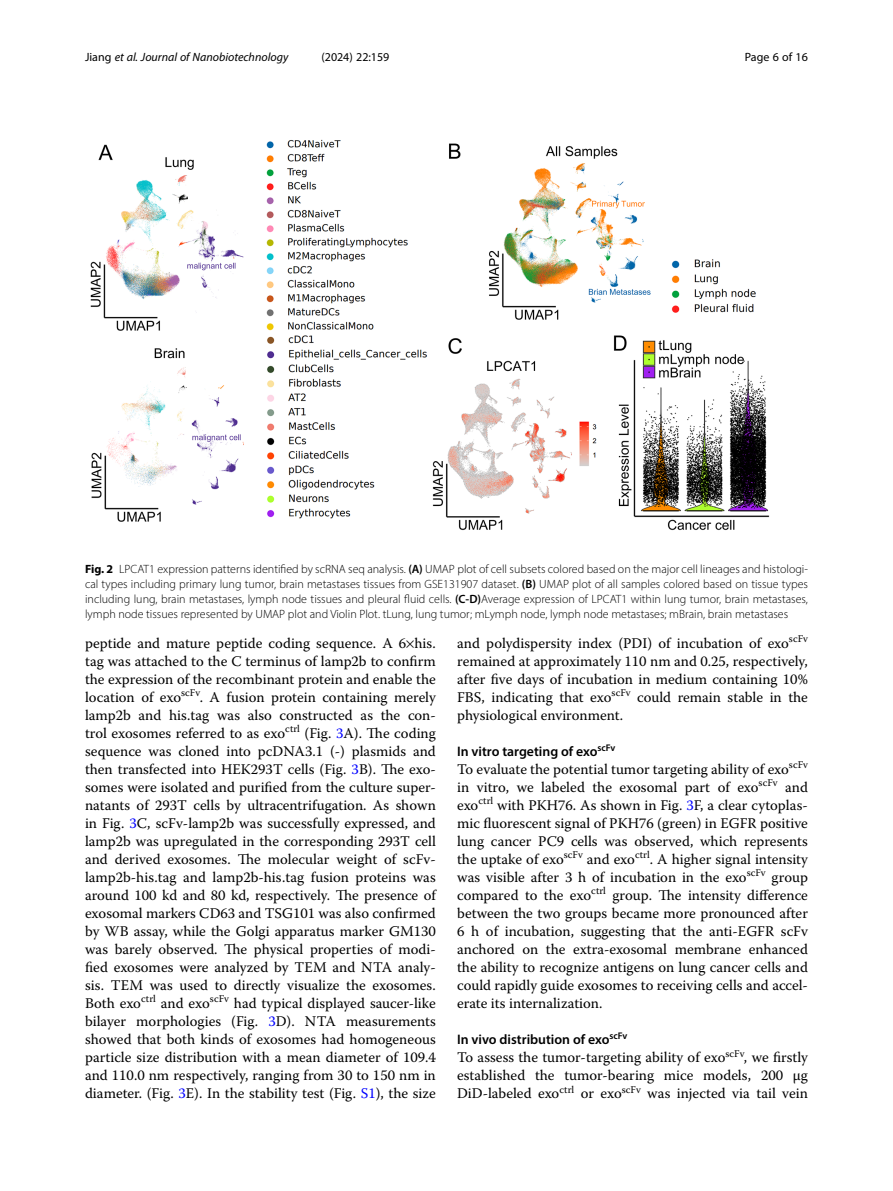
<style>
.page{position:relative;width:893px;height:1191px;background:#fff}
.page>*{position:absolute;margin:0;border:0;box-sizing:border-box;transform-origin:0 0}
.Body_Text{font:14.7px/18px "Warnock Pro";color:#000;text-align:justify}
.Head_2{font:600 13.8px "Myriad Pro";color:#000}
.Figure_Caption{font:300 12px/15px "Myriad Pro";color:#000;text-align:justify}
.t1{font:italic 12px "Myriad Pro";color:#000}
.t2{font:12px "Myriad Pro";color:#000}
.s1{font-style:normal}
.s2{font-weight:700}
.s3{font-weight:600}
.s4{color:#00f}
</style>
<div class="page">
<img style="left:90px;top:139px;width:680px;height:392px">
<p class="t1" style="left:85px;top:50px;width:205px"><span class="s1">Jiang</span> et al. Journal of Nanobiotechnology</p>
<p class="t2" style="left:321px;top:50px;width:70px">(2024) 22:159</p>
<p class="t2" style="left:745px;top:50px;width:65px">Page 6 of 16</p>
<p class="Figure_Caption" style="left:85px;top:561px;width:724px"><span class="s2">Fig. 2</span> LPCAT1 expression patterns identified by scRNA seq analysis. <span class="s3">(A)</span> UMAP plot of cell subsets colored based on the major cell lineages and histologi&shy;cal types including primary lung tumor, brain metastases tissues from GSE131907 dataset. <span class="s3">(B)</span> UMAP plot of all samples colored based on tissue types including lung, brain metastases, lymph node tissues and pleural fluid cells. <span class="s3">(C-D)</span>Average expression of LPCAT1 within lung tumor, brain metastases, lymph node tissues represented by UMAP plot and Violin Plot. tLung, lung tumor; mLymph node, lymph node metastases; mBrain, brain metastases</p>
<p class="Body_Text" style="left:85px;top:634px;width:352px">peptide and mature peptide coding sequence. A 6 his. tag was attached to the C terminus of lamp2b to confirm the expression of the recombinant protein and enable the location of exo<sup>scFv</sup>. A fusion protein containing merely lamp2b and his.tag was also constructed as the con&shy;trol exosomes referred to as exo<sup>ctrl</sup> (Fig. <span class="s4">3</span>A). The coding sequence was cloned into pcDNA3.1 (-) plasmids and then transfected into HEK293T cells (Fig. <span class="s4">3</span>B). The exo&shy;somes were isolated and purified from the culture super&shy;natants of 293T cells by ultracentrifugation. As shown in Fig. <span class="s4">3</span>C, scFv-lamp2b was successfully expressed, and lamp2b was upregulated in the corresponding 293T cell and derived exosomes. The molecular weight of scFv&shy;lamp2b-his.tag and lamp2b-his.tag fusion proteins was around 100 kd and 80 kd, respectively. The presence of exosomal markers CD63 and TSG101 was also confirmed by WB assay, while the Golgi apparatus marker GM130 was barely observed. The physical properties of modi&shy;fied exosomes were analyzed by TEM and NTA analy&shy;sis. TEM was used to directly visualize the exosomes.<br>Both exo<sup>ctrl</sup> and exo<sup>scFv</sup> had typical displayed saucer-like bilayer morphologies (Fig. <span class="s4">3</span>D). NTA measurements showed that both kinds of exosomes had homogeneous particle size distribution with a mean diameter of 109.4 and 110.0 nm respectively, ranging from 30 to 150 nm in diameter. (Fig. <span class="s4">3</span>E). In the stability test (Fig. <span class="s4">S1</span>), the size</p>
<p class="Body_Text" style="left:457px;top:634px;width:352px">and polydispersity index (PDI) of incubation of exo<sup>scFv </sup>remained at approximately 110 nm and 0.25, respectively, after five days of incubation in medium containing 10% FBS, indicating that exo<sup>scFv</sup> could remain stable in the physiological environment.</p>
<p class="Head_2" style="left:457px;top:743px;width:160px">In vitro targeting of exo<sup>scFv</sup></p>
<p class="Body_Text" style="left:457px;top:760px;width:352px">To evaluate the potential tumor targeting ability of exo<sup>scFv </sup>in vitro, we labeled the exosomal part of exo<sup>scFv</sup> and exo<sup>ctrl</sup> with PKH76. As shown in Fig. <span class="s4">3</span>F, a clear cytoplas&shy;mic fluorescent signal of PKH76 (green) in EGFR positive lung cancer PC9 cells was observed, which represents the uptake of exo<sup>scFv</sup> and exo<sup>ctrl</sup>. A higher signal intensity was visible after 3 h of incubation in the exo<sup>scFv</sup> group compared to the exo<sup>ctrl</sup> group. The intensity difference between the two groups became more pronounced after 6 h of incubation, suggesting that the anti-EGFR scFv anchored on the extra-exosomal membrane enhanced the ability to recognize antigens on lung cancer cells and could rapidly guide exosomes to receiving cells and accel&shy;erate its internalization.</p>
<p class="Head_2" style="left:457px;top:1031px;width:172px">In vivo distribution of exo<sup>scFv</sup></p>
<p class="Body_Text" style="left:457px;top:1048px;width:352px">To assess the tumor-targeting ability of exo<sup>scFv</sup>, we firstly established the tumor-bearing mice models, 200 µg DiD-labeled exo<sup>ctrl</sup> or exo<sup>scFv</sup> was injected via tail vein</p>
</div>
